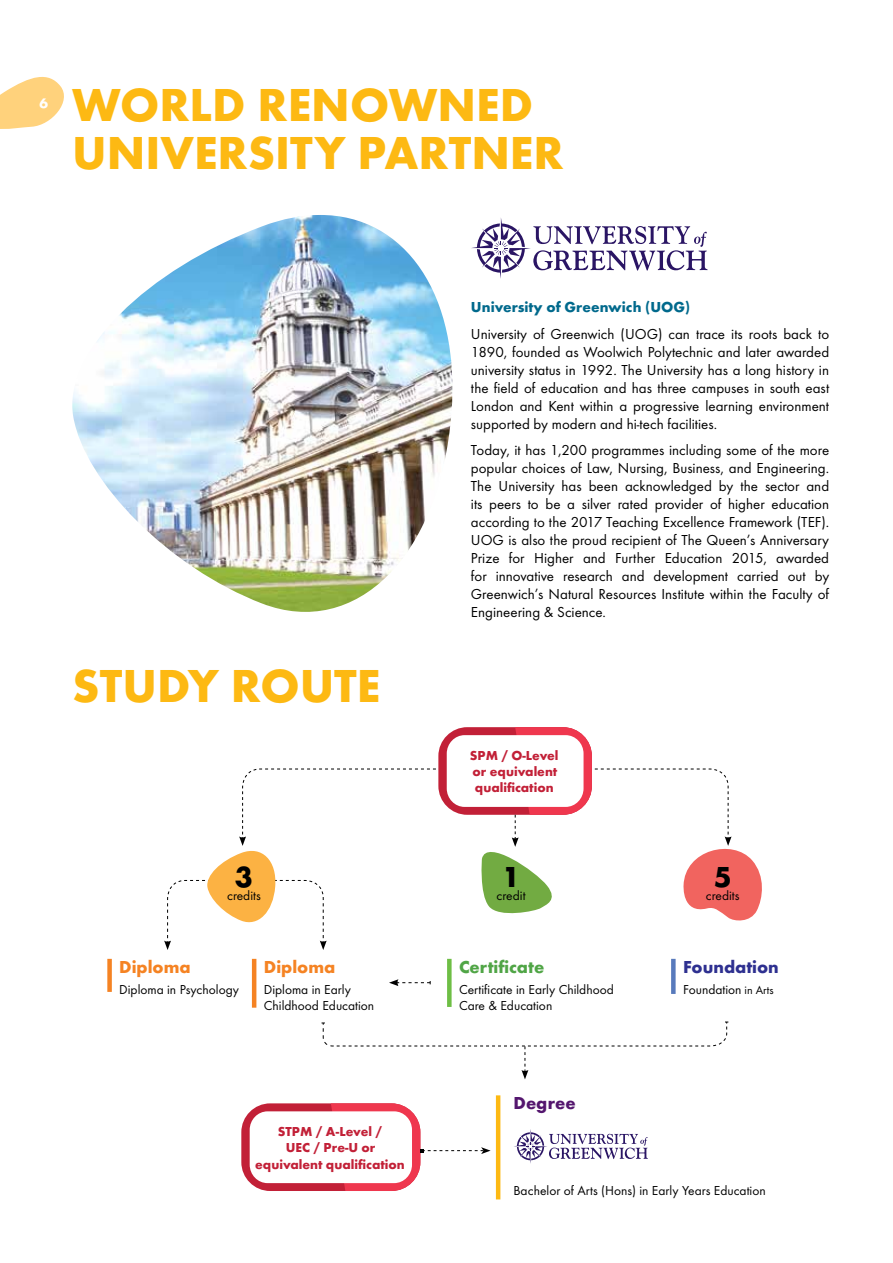
<style>
.page{position:relative;width:893px;height:1263px;background:#fff}
.page>*{position:absolute;margin:0;border:0;box-sizing:border-box;transform-origin:0 0}
.t1{font:700 48px/48px "Futura T";color:#fdb913}
.t2{font:700 30px "Futura T";color:#000}
.t3{font:700 18px "Futura T";color:#f58323}
.t4{font:700 18px "Futura T";color:#50a546}
.t5{font:700 18px "Futura T";color:#2e3090}
.t6{font:700 18px "Futura T";color:#54166e}
.t7{font:15px/18px "Futura T";color:#000;text-align:justify}
.t8{font:700 15px "Futura T";color:#00698c}
.t9{font:700 14.4px "Futura T";color:#fff}
.t10{font:13.5px/16.2px "Futura T";color:#000}
.t11{font:700 13.5px/16.2px "Futura T";color:#c22037;text-align:justify}
.s1{font-size:12px}
</style>
<div class="page">
<svg style="left:0;top:77px;width:64px;height:52px"></svg>
<svg style="left:389px;top:979px;width:42px;height:7px"></svg>
<div style="left:447px;top:959px;width:5px;height:48px;background:#6ebe45"></div>
<div style="left:107px;top:959px;width:5px;height:33px;background:#f58323"></div>
<hr style="left:252px;top:959px;width:4px;height:49px;background:#f58323">
<div style="left:671px;top:959px;width:5px;height:35px;background:#587abc"></div>
<div style="left:241px;top:1103px;width:179px;height:88px;background:#c22037;border-radius:29px"></div>
<div style="left:250px;top:1111px;width:162px;height:72px;background:#fff;border-radius:18px"></div>
<svg style="left:331px;top:1103px;width:160px;height:88px"></svg>
<hr style="left:496px;top:1095px;width:4px;height:104px;background:#fdb913">
<svg style="left:514px;top:1129px;width:134px;height:35px"></svg>
<svg style="left:322px;top:1021px;width:406px;height:58px"></svg>
<svg style="left:164px;top:727px;width:598px;height:223px"></svg>
<svg style="left:471px;top:218px;width:237px;height:61px"></svg>
<img style="left:72px;top:215px;width:381px;height:397px">
<p class="t9" style="left:39px;top:95px;width:10px">6</p>
<h1 class="t1" style="left:72px;top:81px;width:493px">WORLD RENOWNED<br>UNIVERSITY PARTNER</h1>
<h1 class="t1" style="left:72px;top:661px;width:310px">STUDY ROUTE</h1>
<h2 class="t2" style="left:235px;top:860px;width:19px">3</h2>
<p class="t10" style="left:227px;top:888px;width:35px">credits</p>
<p class="t3" style="left:119px;top:956px;width:73px">Diploma</p>
<p class="t10" style="left:119px;top:981px;width:121px">Diploma in Psychology</p>
<p class="t3" style="left:264px;top:956px;width:73px">Diploma</p>
<p class="t10" style="left:264px;top:981px;width:112px">Diploma in Early<br>Childhood Education</p>
<p class="t11" style="left:255px;top:1123px;width:151px;text-align:center">STPM / A-Level /<br>UEC / Pre-U or equivalent qualification</p>
<p class="t8" style="left:471px;top:298px;width:221px">University of Greenwich (UOG)</p>
<p class="t7" style="left:471px;top:325px;width:360px">University of Greenwich (UOG) can trace its roots back to 1890, founded as Woolwich Polytechnic and later awarded university status in 1992. The University has a long history in the field of education and has three campuses in south east London and Kent within a progressive learning environment supported by modern and hi-tech facilities.</p>
<p class="t7" style="left:471px;top:441px;width:360px">Today, it has 1,200 programmes including some of the more popular choices of Law, Nursing, Business, and Engineering.<br>The University has been acknowledged by the sector and its peers to be a silver rated provider of higher education according to the 2017 Teaching Excellence Framework (TEF).<br>UOG is also the proud recipient of The Queen’s Anniversary Prize for Higher and Further Education 2015, awarded for innovative research and development carried out by Greenwich’s Natural Resources Institute within the Faculty of Engineering &amp; Science.</p>
<p class="t11" style="left:470px;top:747px;width:90px">SPM / O-Level or equivalent qualification</p>
<h2 class="t2" style="left:502px;top:860px;width:19px">1</h2>
<p class="t10" style="left:497px;top:888px;width:30px">credit</p>
<p class="t4" style="left:459px;top:956px;width:87px">Certificate</p>
<p class="t10" style="left:459px;top:981px;width:156px">Certificate in Early Childhood<br>Care &amp; Education</p>
<p class="t6" style="left:513px;top:1092px;width:64px">Degree</p>
<h2 class="t2" style="left:714px;top:860px;width:19px">5</h2>
<p class="t10" style="left:706px;top:888px;width:35px">credits</p>
<p class="t5" style="left:683px;top:956px;width:97px">Foundation</p>
<p class="t10" style="left:683px;top:981px;width:92px">Foundation <span class="s1">in Arts</span></p>
<p class="t10" style="left:513px;top:1183px;width:254px">Bachelor of Arts (Hons) in Early Years Education</p>
</div>
